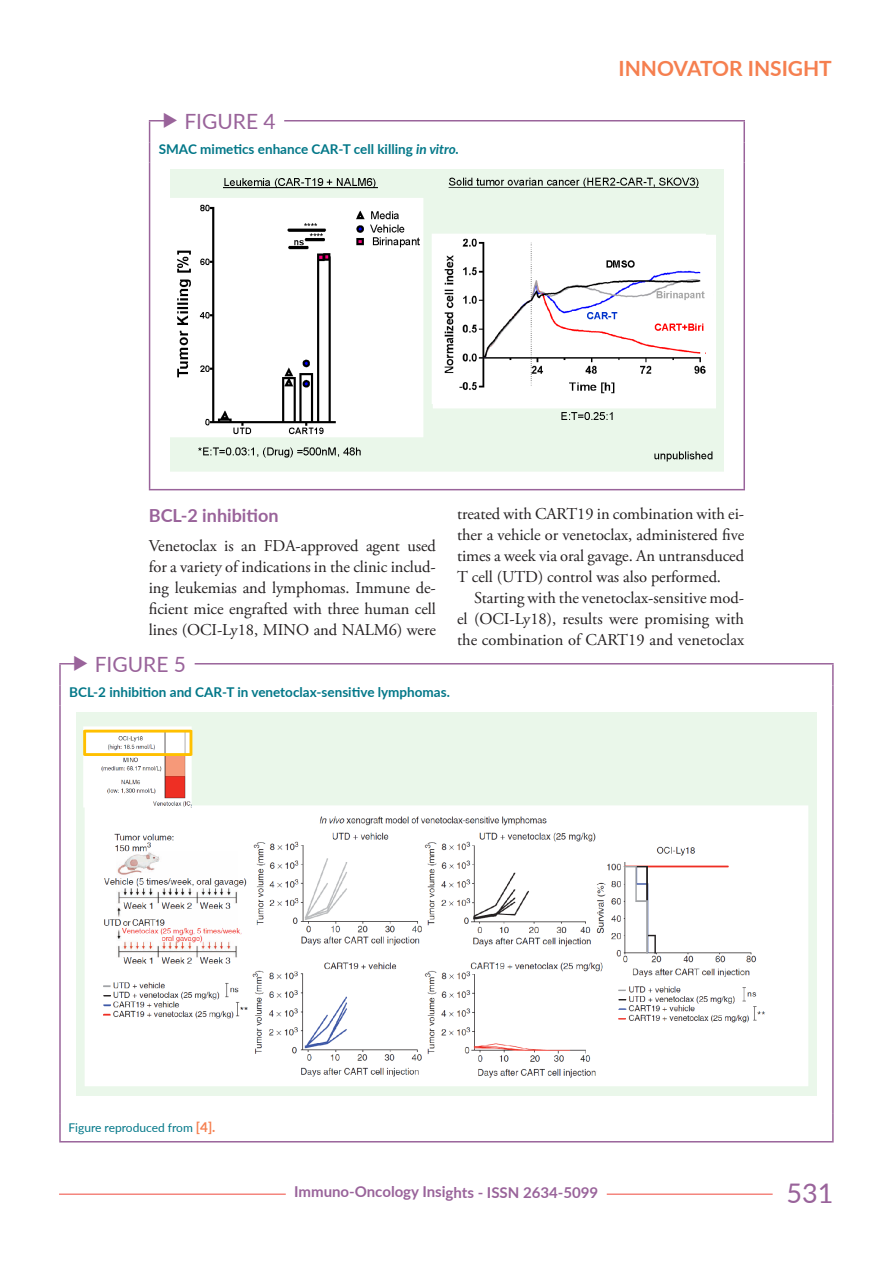
<style>
.page{position:relative;width:893px;height:1263px;background:#fff}
.page>*{position:absolute;margin:0;border:0;box-sizing:border-box;transform-origin:0 0}
.t1{font:27px "Lato";color:#99639a}
.t2{font:700 21px "Lato";color:#f57f4f}
.t3{font:21px "Lato";color:#99639a}
.head2{font:700 18px "Lato";color:#99639a}
.bodyfirst{font:16.5px/21px "Adobe Garamond Pro";letter-spacing:-.005em;color:#231f20;text-align:justify}
.body{font:16.5px/21px "Adobe Garamond Pro";color:#231f20;text-align:justify}
.t4{font:700 15px "Lato";letter-spacing:-.005em;color:#99639a}
.figuretitle{font:700 13.5px "Lato";color:#027788}
.figurefootnote{font:12px "Lato";color:#027788}
.s1{font-style:italic}
.s2{font-weight:700;font-size:13.5px;color:#f57f4f}
</style>
<div class="page">
<hr style="left:59px;top:1193px;width:774px;height:2px;background:#f05348">
<div style="left:773px;top:1186px;width:69px;height:17px;background:#fff"></div>
<svg style="left:269px;top:1193px;width:355px;height:2px"></svg>
<hr style="left:149px;top:120px;width:596px;height:1px;background:#99639a">
<hr style="left:743px;top:121px;width:2px;height:22px;background:#99639a">
<svg style="left:149px;top:121px;width:1px;height:42px"></svg>
<hr style="left:743px;top:143px;width:2px;height:20px;background:#99639a">
<hr style="left:149px;top:163px;width:1px;height:326px;background:#99639a">
<hr style="left:743px;top:163px;width:2px;height:326px;background:#99639a">
<hr style="left:149px;top:489px;width:596px;height:1px;background:#99639a">
<div style="left:172px;top:109px;width:112px;height:25px;background:#fff"></div>
<img style="left:171px;top:169px;width:552px;height:302px">
<hr style="left:59px;top:663px;width:775px;height:1px;background:#99639a">
<hr style="left:59px;top:664px;width:2px;height:22px;background:#99639a">
<hr style="left:832px;top:664px;width:2px;height:22px;background:#99639a">
<hr style="left:59px;top:686px;width:2px;height:20px;background:#99639a">
<hr style="left:832px;top:686px;width:2px;height:20px;background:#99639a">
<hr style="left:59px;top:706px;width:2px;height:408px;background:#99639a">
<hr style="left:832px;top:706px;width:2px;height:408px;background:#99639a">
<hr style="left:59px;top:1114px;width:2px;height:27px;background:#99639a">
<hr style="left:832px;top:1114px;width:2px;height:27px;background:#99639a">
<hr style="left:59px;top:1141px;width:775px;height:1px;background:#99639a">
<div style="left:82px;top:652px;width:113px;height:25px;background:#fff"></div>
<img style="left:76px;top:712px;width:740px;height:383px">
<p class="t3" style="left:184px;top:107px;width:93px">FIGURE 4</p>
<p class="figuretitle" style="left:159px;top:139px;width:302px">SMAC mimetics enhance CAR-T cell killing <span class="s1">in vitro.</span></p>
<p class="t2" style="left:619px;top:53px;width:22px">Innovator</p>
<p class="t2" style="left:748px;top:53px;width:20px">Insight</p>
<p class="head2" style="left:149px;top:502px;width:131px">BCL-2 inhibition</p>
<p class="bodyfirst" style="left:149px;top:536px;width:289px">Venetoclax is an FDA-approved agent used for a variety of indications in the clinic includ&shy;ing leukemias and lymphomas. Immune de&shy;ficient mice engrafted with three human cell lines (OCI-Ly18, MINO and NALM6) were</p>
<p class="bodyfirst" style="left:457px;top:504px;width:289px">treated with CART19 in combination with ei&shy;ther a vehicle or venetoclax, administered five times a week via oral gavage. An untransduced T cell (UTD) control was also performed.</p>
<p class="body" style="left:457px;top:588px;width:289px;text-indent:17px">Starting with the venetoclax-sensitive mod&shy;el (OCI-Ly18), results were promising with the combination of CART19 and venetoclax</p>
<p class="t3" style="left:95px;top:650px;width:93px">FIGURE 5</p>
<p class="figuretitle" style="left:69px;top:682px;width:382px">BCL-2 inhibition and CAR-T in venetoclax-sensitive lymphomas.</p>
<p class="figurefootnote" style="left:69px;top:1119px;width:148px">Figure reproduced from <span class="s2">[4].</span></p>
<p class="t4" style="left:294px;top:1181px;width:306px">Immuno-Oncology Insights - ISSN 2634-5099</p>
<h1 class="t1" style="left:786px;top:1174px;width:48px">531</h1>
</div>
